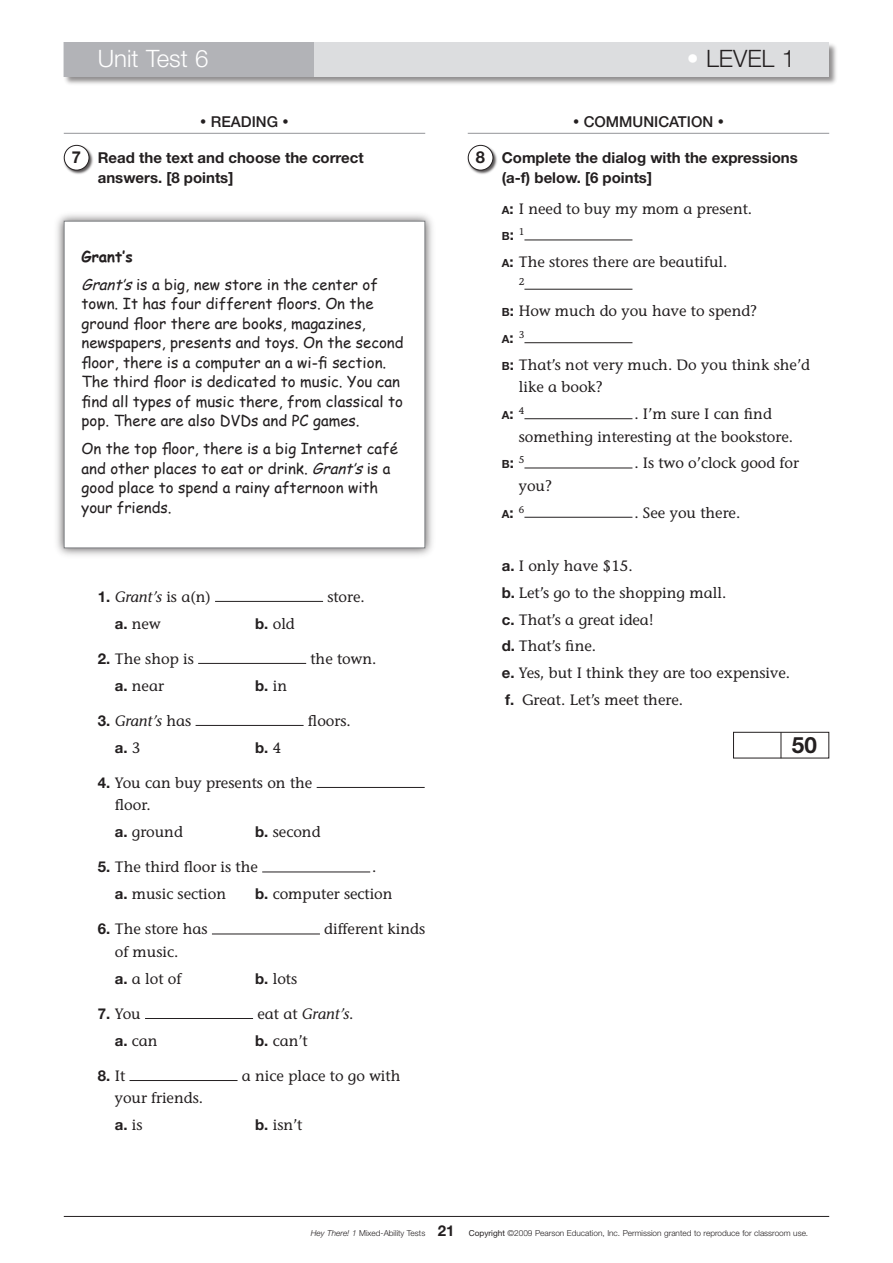
<style>
.page{position:relative;width:893px;height:1263px;background:#fff}
.page>*{position:absolute;margin:0;border:0;box-sizing:border-box;transform-origin:0 0}
.t1{font:300 24px "Helvetica Neue";color:#fff}
.t2{font:300 24px "Helvetica Neue";color:#231f20}
.t3{font:700 22.5px "Helvetica Neue";color:#231f20}
.t4{font:700 16.5px "Helvetica Neue";color:#231f20}
._02-exercicio__abc_n{font:15px/22.5px "Stone Informal";color:#231f20}
.t5{font:15px/19.5px "Comic Sans MS";color:#231f20}
._01-enunciado{font:700 15px/19.5px "Helvetica Neue";color:#231f20}
._02-exercicio__abc_n-2{font:italic 15px "Stone Informal";color:#231f20}
._00-cabeço{font:500 15px "Helvetica Neue";color:#231f20}
._02-exercicio__abc_n-3{font:700 15px "Helvetica Neue";color:#231f20}
._02-exercicio__abc_n-4{font:700 11.25px "Helvetica Neue";color:#231f20}
._02-exercicio__abc_n-5{font:9.9px "Stone Informal";color:#231f20}
.t6{font:300 8.25px "Helvetica Neue";color:#231f20}
.s1{color:#fff}
.s2{font-weight:700}
.s3{font-style:italic}
.s4{font-family:"Helvetica Neue";font-weight:700;font-style:normal}
.s5{font-style:normal}
.s6{font-family:"Helvetica Neue";font-weight:700}
.s7{font-family:"Stone Informal";font-weight:400}
.s8{font-family:"Helvetica Neue";font-weight:700;font-size:11.25px}
.s9{font-size:15px}
.s10{font-weight:700;font-size:15px}
.s11{font-weight:400}
</style>
<div class="page">
<div style="left:62px;top:41px;width:777px;height:45px;background:#231f20;opacity:.5"></div>
<div style="left:64px;top:43px;width:765px;height:34px;background:#dcdddf"></div>
<div style="left:64px;top:43px;width:250px;height:34px;background:#b2b3b7"></div>
<hr style="left:64px;top:1216px;width:765px;height:1px;background:#231f20">
<hr style="left:468px;top:133px;width:361px;height:1px;background:#939598">
<div style="left:467px;top:144px;width:32px;height:32px;background:#231f20;opacity:.75"></div>
<div style="left:468px;top:145px;width:25px;height:25px;background:#fff;border-radius:50%"></div>
<div style="left:468px;top:145px;width:25px;height:25px;border:1px solid #231f20;border-radius:50%"></div>
<hr style="left:524px;top:240px;width:108px;height:1px;background:#231f20">
<hr style="left:524px;top:289px;width:108px;height:1px;background:#231f20">
<hr style="left:524px;top:342px;width:108px;height:1px;background:#231f20">
<hr style="left:524px;top:418px;width:108px;height:1px;background:#231f20">
<hr style="left:524px;top:468px;width:108px;height:1px;background:#231f20">
<hr style="left:524px;top:517px;width:108px;height:1px;background:#231f20">
<div style="left:733px;top:732px;width:96px;height:26px;border:1px solid #231f20"></div>
<svg style="left:781px;top:732px;width:1px;height:26px"></svg>
<hr style="left:64px;top:133px;width:361px;height:1px;background:#939598">
<div style="left:63px;top:144px;width:32px;height:32px;background:#231f20;opacity:.75"></div>
<div style="left:64px;top:145px;width:25px;height:25px;background:#fff;border-radius:50%"></div>
<div style="left:64px;top:145px;width:25px;height:25px;border:1px solid #231f20;border-radius:50%"></div>
<div style="left:54px;top:209px;width:382px;height:350px;background:#231f20;opacity:.75"></div>
<div style="left:64px;top:221px;width:361px;height:327px;background:#fff"></div>
<div style="left:64px;top:221px;width:361px;height:327px;border:1px solid #808285"></div>
<hr style="left:215px;top:601px;width:108px;height:1px;background:#231f20">
<hr style="left:198px;top:663px;width:108px;height:1px;background:#231f20">
<hr style="left:196px;top:725px;width:108px;height:1px;background:#231f20">
<hr style="left:317px;top:787px;width:108px;height:1px;background:#231f20">
<hr style="left:262px;top:871px;width:108px;height:1px;background:#231f20">
<hr style="left:212px;top:933px;width:108px;height:1px;background:#231f20">
<hr style="left:145px;top:1018px;width:108px;height:1px;background:#231f20">
<hr style="left:130px;top:1080px;width:108px;height:1px;background:#231f20">
<p class="t1" style="left:98px;top:44px;width:112px">Unit Test 6</p>
<p class="t2" style="left:687px;top:44px;width:110px"><span class="s1">•</span> LEVEL 1</p>
<p class="_00-cabeço" style="left:200px;top:112px;width:91px">• READING •</p>
<p class="t4" style="left:72px;top:147px;width:11px">7</p>
<p class="_01-enunciado" style="left:98px;top:148px;width:267px">Read the text and choose the correct answers. [8 points]</p>
<p class="t5" style="left:82px;top:242px;width:298px;line-height:28px"><span class="s2">Grant’s<br></span><span class="s3">Grant’s</span>is a big, new store in the center of</p>
<p class="t5" style="left:82px;top:293px;width:324px">town. It has four different floors. On the ground floor there are books, magazines, newspapers, presents and toys. On the second floor, there is a computer an a wi-fi section.<br>The third floor is dedicated to music. You can find all types of music there, from classical to pop. There are also DVDs and PC games.</p>
<p class="t5" style="left:82px;top:438px;width:318px">On the top floor, there is a big Internet café and other places to eat or drink. <span class="s3">Grant’s</span>is a good place to spend a rainy afternoon with your friends.</p>
<p class="_02-exercicio__abc_n-2" style="left:98px;top:588px;width:114px"><span class="s4">1.</span> Grant’s <span class="s5">is a(n)</span></p>
<p class="_02-exercicio__abc_n" style="left:327px;top:585px;width:39px">store.</p>
<p class="_02-exercicio__abc_n" style="left:115px;top:612px;width:47px"><span class="s6">a.</span> new</p>
<p class="_02-exercicio__abc_n" style="left:255px;top:612px;width:41px"><span class="s6">b.</span> old</p>
<p class="_02-exercicio__abc_n" style="left:98px;top:647px;width:98px"><span class="s6">2.</span> The shop is</p>
<p class="_02-exercicio__abc_n" style="left:310px;top:647px;width:68px">the town.</p>
<p class="_02-exercicio__abc_n" style="left:115px;top:674px;width:51px"><span class="s6">a.</span> near</p>
<p class="_02-exercicio__abc_n-3" style="left:255px;top:676px;width:33px">b. <span class="s7">in</span></p>
<p class="_02-exercicio__abc_n-2" style="left:98px;top:712px;width:95px"><span class="s4">3.</span> Grant’s <span class="s5">has</span></p>
<p class="_02-exercicio__abc_n" style="left:308px;top:709px;width:44px">floors.</p>
<p class="_02-exercicio__abc_n-3" style="left:115px;top:738px;width:27px">a. <span class="s7">3</span></p>
<p class="_02-exercicio__abc_n-3" style="left:255px;top:738px;width:28px">b. <span class="s7">4</span></p>
<p class="_02-exercicio__abc_n" style="left:115px;top:771px;width:199px;text-indent:-17px"><span class="s6">4.</span> You can buy presents on the floor.</p>
<p class="_02-exercicio__abc_n" style="left:115px;top:821px;width:70px"><span class="s6">a.</span> ground</p>
<p class="_02-exercicio__abc_n" style="left:255px;top:821px;width:67px"><span class="s6">b.</span> second</p>
<p class="_02-exercicio__abc_n" style="left:98px;top:856px;width:162px"><span class="s6">5.</span> The third floor is the</p>
<p class="_02-exercicio__abc_n" style="left:372px;top:856px;width:6px">.</p>
<p class="_02-exercicio__abc_n" style="left:115px;top:883px;width:113px"><span class="s6">a.</span> music section</p>
<p class="_02-exercicio__abc_n" style="left:255px;top:883px;width:139px"><span class="s6">b.</span> computer section</p>
<p class="_02-exercicio__abc_n" style="left:98px;top:918px;width:111px"><span class="s6">6.</span> The store has</p>
<p class="_02-exercicio__abc_n" style="left:324px;top:918px;width:102px">different kinds</p>
<p class="_02-exercicio__abc_n" style="left:115px;top:940px;width:65px">of music.</p>
<p class="_02-exercicio__abc_n" style="left:115px;top:967px;width:68px"><span class="s6">a.</span> a lot of</p>
<p class="_02-exercicio__abc_n" style="left:255px;top:967px;width:44px"><span class="s6">b.</span> lots</p>
<p class="_02-exercicio__abc_n" style="left:98px;top:1002px;width:44px"><span class="s6">7.</span> You</p>
<p class="_02-exercicio__abc_n-2" style="left:257px;top:1005px;width:98px"><span class="s5">eat at</span> Grant’s<span class="s5">.</span></p>
<p class="_02-exercicio__abc_n" style="left:115px;top:1029px;width:44px"><span class="s6">a.</span> can</p>
<p class="_02-exercicio__abc_n" style="left:255px;top:1029px;width:54px"><span class="s6">b.</span> can’t</p>
<p class="_02-exercicio__abc_n-3" style="left:98px;top:1066px;width:29px">8. <span class="s7">It</span></p>
<p class="_02-exercicio__abc_n" style="left:242px;top:1064px;width:160px">a nice place to go with</p>
<p class="_02-exercicio__abc_n" style="left:115px;top:1087px;width:90px">your friends.</p>
<p class="_02-exercicio__abc_n-3" style="left:115px;top:1115px;width:29px">a. <span class="s7">is</span></p>
<p class="_02-exercicio__abc_n" style="left:255px;top:1114px;width:49px"><span class="s6">b.</span> isn’t</p>
<p class="_00-cabeço" style="left:573px;top:112px;width:153px">• COMMUNICATION •</p>
<p class="t4" style="left:476px;top:147px;width:11px">8</p>
<p class="_01-enunciado" style="left:502px;top:148px;width:298px">Complete the dialog with the expressions (a-f) below. [6 points]</p>
<p class="_02-exercicio__abc_n" style="left:502px;top:197px;width:252px"><span class="s8">a</span><span class="s6">:</span> I need to buy my mom a present.</p>
<p class="_02-exercicio__abc_n-4" style="left:502px;top:229px;width:24px">b<span class="s9">:</span> <sup>1</sup></p>
<p class="_02-exercicio__abc_n" style="left:502px;top:251px;width:227px"><span class="s8">a</span><span class="s6">:</span> The stores there are beautiful.</p>
<p class="_02-exercicio__abc_n-5" style="left:519px;top:275px;width:7px">2</p>
<p class="_02-exercicio__abc_n" style="left:502px;top:300px;width:257px"><span class="s8">b</span><span class="s6">:</span> How much do you have to spend?</p>
<p class="_02-exercicio__abc_n-4" style="left:502px;top:332px;width:24px">a<span class="s9">:</span> <sup>3</sup></p>
<p class="_02-exercicio__abc_n" style="left:519px;top:353px;width:293px;text-indent:-17px"><span class="s8">b</span><span class="s6">:</span> That’s not very much. Do you think she’d like a book?</p>
<p class="_02-exercicio__abc_n-4" style="left:502px;top:408px;width:24px">a<span class="s9">:</span> <sup>4</sup></p>
<p class="_02-exercicio__abc_n" style="left:519px;top:403px;width:276px;text-indent:116px">. I’m sure I can find something interesting at the bookstore.</p>
<p class="_02-exercicio__abc_n-4" style="left:502px;top:457px;width:24px">b<span class="s9">:</span> <sup>5</sup></p>
<p class="_02-exercicio__abc_n" style="left:634px;top:452px;width:166px">. Is two o’clock good for</p>
<p class="_02-exercicio__abc_n" style="left:519px;top:474px;width:35px">you?</p>
<p class="_02-exercicio__abc_n-4" style="left:502px;top:507px;width:24px">a<span class="s9">:</span> <sup>6</sup></p>
<p class="_02-exercicio__abc_n" style="left:634px;top:501px;width:108px">. See you there.</p>
<p class="_02-exercicio__abc_n" style="left:502px;top:555px;width:133px"><span class="s6">a.</span> I only have $15.</p>
<p class="_02-exercicio__abc_n" style="left:502px;top:581px;width:226px"><span class="s6">b.</span> Let’s go to the shopping mall.</p>
<p class="_02-exercicio__abc_n" style="left:502px;top:608px;width:153px"><span class="s6">c.</span> That’s a great idea!</p>
<p class="_02-exercicio__abc_n" style="left:502px;top:635px;width:96px"><span class="s6">d.</span> That’s fine.</p>
<p class="_02-exercicio__abc_n" style="left:502px;top:662px;width:290px"><span class="s6">e.</span> Yes, but I think they are too expensive.</p>
<p class="_02-exercicio__abc_n" style="left:505px;top:688px;width:179px"><span class="s6">f.</span> Great. Let’s meet there.</p>
<p class="t3" style="left:792px;top:731px;width:27px">50</p>
<p class="t6" style="left:311px;top:1228px;width:145px"><span class="s3">Hey There! 1</span> Mixed-Ability Tests <span class="s10">21</span></p>
<p class="t6" style="left:469px;top:1228px;width:341px"><span class="s11">Copyright</span> ©2009 Pearson Education, Inc. Permission granted to reproduce for classroom use.</p>
</div>
